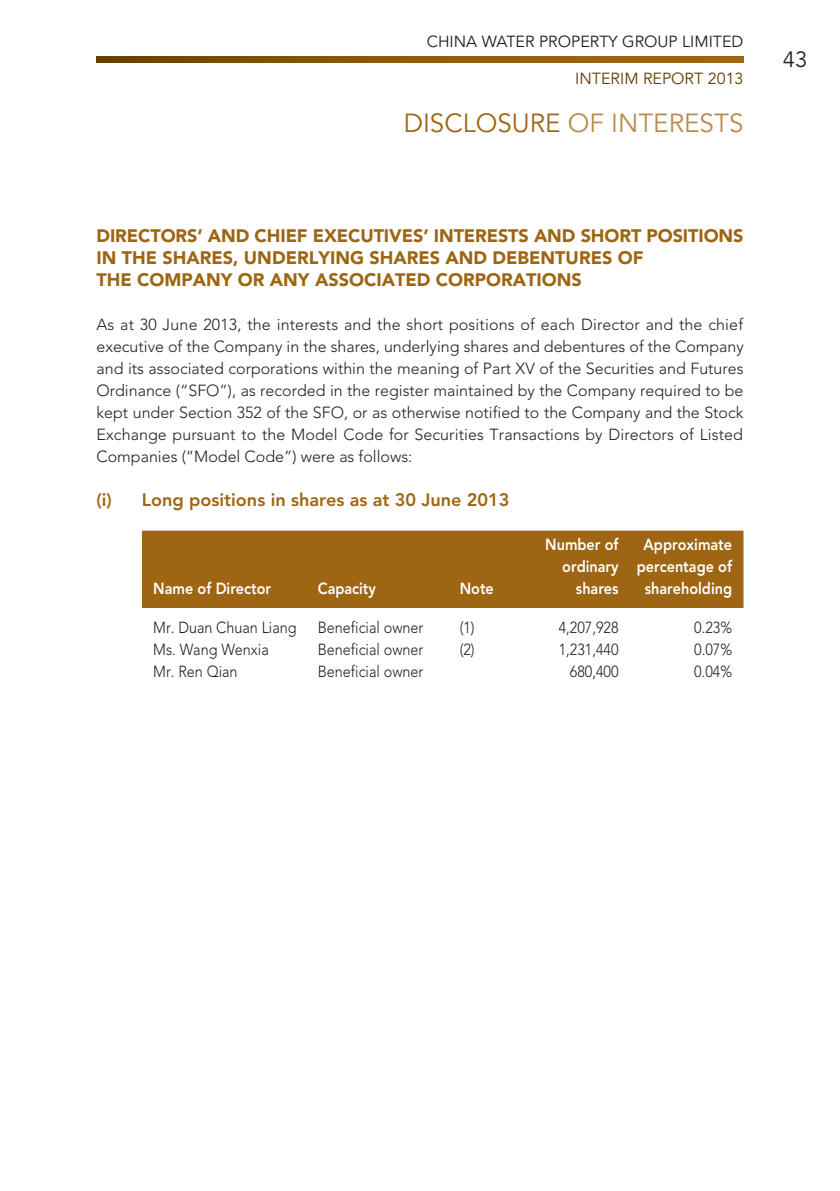
<style>
.page{position:relative;width:840px;height:1191px;background:#fff}
.page>*{position:absolute;margin:0;border:0;box-sizing:border-box;transform-origin:0 0}
.t1{font:26px "Avenir LT Std";color:#ba8b4d}
.t2{font:22px "Avenir LT Std";color:#231f20}
.t3{font:900 18px/22px "Avenir LT Std";color:#9e6512}
.t4{font:800 18px "Avenir LT Std";color:#9e6512}
.t5{font:300 16px/22px "Avenir LT Std";color:#231f20;text-align:justify}
.t6{font:300 16px "Avenir LT Std";color:#231f20;scale:.9 1}
.t7{font:800 16px/22px "Avenir LT Std";color:#fff;text-align:right;scale:.9 1}
.t8{font:16px "Avenir LT Std";color:#231f20}
.t9{font:16px "Avenir LT Std";color:#643d00}
.s1{color:#9e6512}
</style>
<div class="page">
<svg style="left:96px;top:57px;width:647px;height:5px;background:#8a580a"></svg>
<div style="left:142px;top:530px;width:601px;height:78px;background:#9e6512"></div>
<p class="t8" style="left:426px;top:33px;width:318px">CHINA WATER PROPERTY GROUP LIMITED</p>
<p class="t9" style="left:575px;top:69px;width:170px">INTERIM REPORT 2013</p>
<h1 class="t1" style="left:403px;top:108px;width:341px"><span class="s1">DISCLOSURE</span> OF INTERESTS</h1>
<p class="t3" style="left:96px;top:224px;width:648px">DIRECTORS’ AND CHIEF EXECUTIVES’ INTERESTS AND SHORT POSITIONS<br>IN THE SHARES, UNDERLYING SHARES AND DEBENTURES OF<br>THE COMPANY OR ANY ASSOCIATED CORPORATIONS</p>
<p class="t5" style="left:96px;top:313px;width:648px">As at 30 June 2013, the interests and the short positions of each Director and the chief executive of the Company in the shares, underlying shares and debentures of the Company and its associated corporations within the meaning of Part XV of the Securities and Futures Ordinance (“SFO”), as recorded in the register maintained by the Company required to be kept under Section 352 of the SFO, or as otherwise notified to the Company and the Stock Exchange pursuant to the Model Code for Securities Transactions by Directors of Listed Companies (“Model Code”) were as follows:</p>
<p class="t4" style="left:96px;top:489px;width:414px">(i) Long positions in shares as at 30 June 2013</p>
<p class="t7" style="left:153px;top:577px;width:132px">Name of Director</p>
<p class="t7" style="left:317px;top:577px;width:66px">Capacity</p>
<p class="t7" style="left:459px;top:577px;width:39px">Note</p>
<p class="t7" style="left:545px;top:533px;width:83px">Number of ordinary shares</p>
<p class="t7" style="left:636px;top:533px;width:107px;text-align:center">Approximate percentage of shareholding</p>
<p class="t6" style="left:153px;top:618px;width:161px">Mr. Duan Chuan Liang</p>
<p class="t6" style="left:317px;top:618px;width:119px">Beneficial owner</p>
<p class="t6" style="left:459px;top:618px;width:18px">(1)</p>
<p class="t6" style="left:558px;top:618px;width:68px">4,207,928</p>
<p class="t6" style="left:693px;top:618px;width:44px">0.23%</p>
<p class="t6" style="left:153px;top:640px;width:130px">Ms. Wang Wenxia</p>
<p class="t6" style="left:317px;top:640px;width:119px">Beneficial owner</p>
<p class="t6" style="left:459px;top:640px;width:18px">(2)</p>
<p class="t6" style="left:558px;top:640px;width:68px">1,231,440</p>
<p class="t6" style="left:693px;top:640px;width:44px">0.07%</p>
<p class="t6" style="left:153px;top:662px;width:95px">Mr. Ren Qian</p>
<p class="t6" style="left:317px;top:662px;width:119px">Beneficial owner</p>
<p class="t6" style="left:569px;top:662px;width:56px">680,400</p>
<p class="t6" style="left:693px;top:662px;width:44px">0.04%</p>
<h2 class="t2" style="left:782px;top:47px;width:26px">43</h2>
</div>
